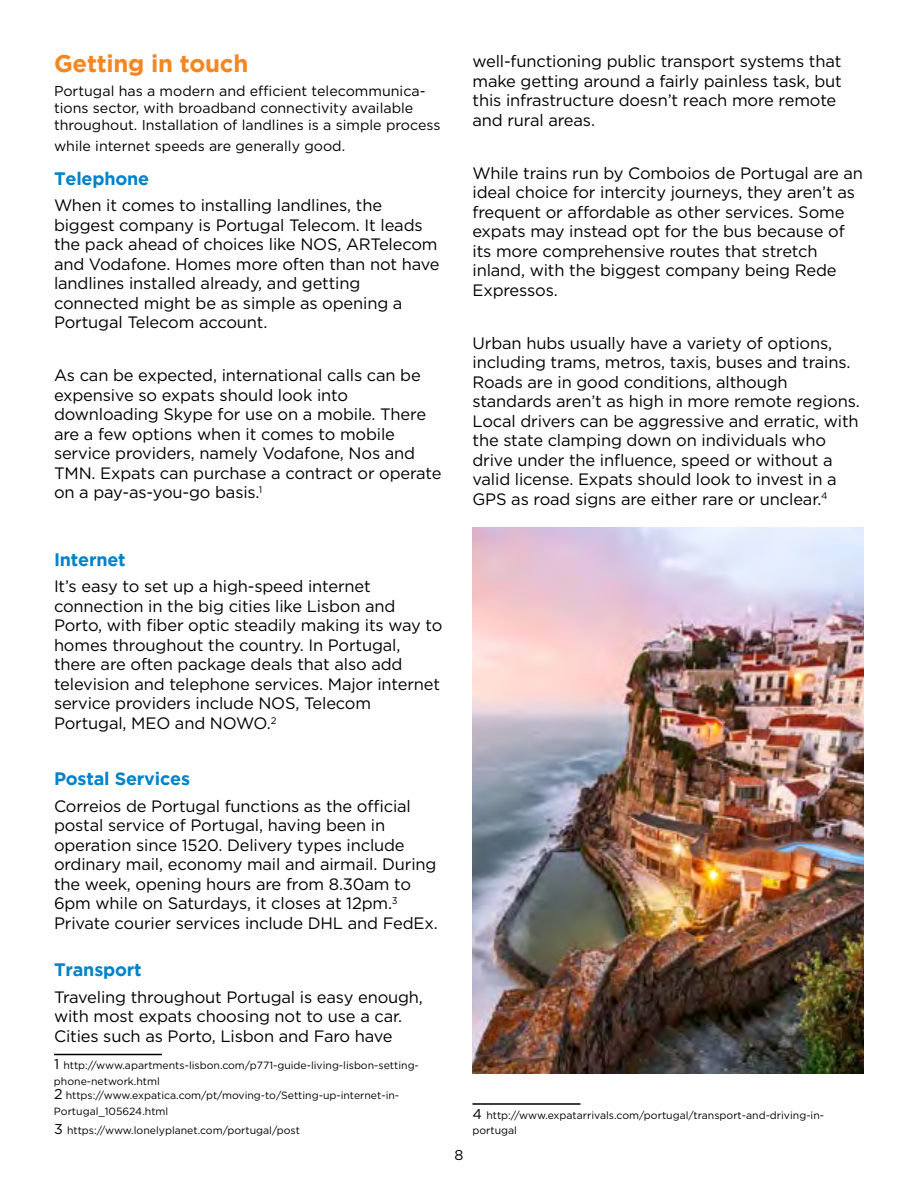
<style>
.page{position:relative;width:918px;height:1188px;background:#fff}
.page>*{position:absolute;margin:0;border:0;box-sizing:border-box;transform-origin:0 0}
.t1{font:700 24px "Gotham";letter-spacing:-.01em;color:#f6861f}
.t2{font:700 18px "Gotham";letter-spacing:-.01em;color:#0083ca}
.t3{font:16.5px/19.5px "Gotham";letter-spacing:-.01em;color:#000}
.t4{font:14.25px/17.1px "Gotham";color:#000}
.t5{font:10.5px/15px "Gotham";color:#000}
.s1{font-size:14.25px}
</style>
<div class="page">
<hr style="left:54px;top:1054px;width:108px;height:1px;background:#000">
<hr style="left:472px;top:1103px;width:108px;height:2px;background:#000">
<img style="left:472px;top:528px;width:392px;height:546px">
<h1 class="t1" style="left:54px;top:49px;width:196px">Getting in touch</h1>
<p class="t4" style="left:54px;top:82px;width:388px">Portugal has a modern and efficient telecommunica&shy;tions sector, with broadband connectivity available throughout. Installation of landlines is a simple process</p>
<p class="t4" style="left:54px;top:138px;width:293px">while internet speeds are generally good.</p>
<p class="t2" style="left:54px;top:168px;width:97px">Telephone</p>
<p class="t3" style="left:54px;top:195px;width:387px">When it comes to installing landlines, the biggest company is Portugal Telecom. It leads the pack ahead of choices like NOS, ARTelecom and Vodafone. Homes more often than not have landlines installed already, and getting connected might be as simple as opening a Portugal Telecom account.</p>
<p class="t3" style="left:54px;top:366px;width:389px">As can be expected, international calls can be expensive so expats should look into downloading Skype for use on a mobile. There are a few options when it comes to mobile service providers, namely Vodafone, Nos and TMN. Expats can purchase a contract or operate on a pay-as-you-go basis.<sup>1</sup></p>
<p class="t3" style="left:472px;top:51px;width:371px">well-functioning public transport systems that make getting around a fairly painless task, but this infrastructure doesn’t reach more remote and rural areas.</p>
<p class="t3" style="left:472px;top:163px;width:392px">While trains run by Comboios de Portugal are an ideal choice for intercity journeys, they aren’t as frequent or affordable as other services. Some expats may instead opt for the bus because of its more comprehensive routes that stretch inland, with the biggest company being Rede Expressos.</p>
<p class="t3" style="left:472px;top:333px;width:389px">Urban hubs usually have a variety of options, including trams, metros, taxis, buses and trains.<br>Roads are in good conditions, although standards aren’t as high in more remote regions.<br>Local drivers can be aggressive and erratic, with the state clamping down on individuals who drive under the influence, speed or without a valid license. Expats should look to invest in a GPS as road signs are either rare or unclear.<sup>4</sup></p>
<p class="t2" style="left:54px;top:549px;width:73px">Internet</p>
<p class="t3" style="left:54px;top:576px;width:390px">It’s easy to set up a high-speed internet connection in the big cities like Lisbon and Porto, with fiber optic steadily making its way to homes throughout the country. In Portugal, there are often package deals that also add television and telephone services. Major internet service providers include NOS, Telecom Portugal, MEO and NOWO.<sup>2</sup></p>
<p class="t2" style="left:54px;top:768px;width:138px">Postal Services</p>
<p class="t3" style="left:54px;top:796px;width:385px">Correios de Portugal functions as the official postal service of Portugal, having been in operation since 1520. Delivery types include ordinary mail, economy mail and airmail. During the week, opening hours are from 8.30am to 6pm while on Saturdays, it closes at 12pm.<sup>3<br></sup>Private courier services include DHL and FedEx.</p>
<p class="t2" style="left:54px;top:959px;width:89px">Transport</p>
<p class="t3" style="left:54px;top:987px;width:371px">Traveling throughout Portugal is easy enough, with most expats choosing not to use a car.<br>Cities such as Porto, Lisbon and Faro have</p>
<p class="t5" style="left:54px;top:1058px;width:366px"><span class="s1">1</span> http://www.apartments-lisbon.com/p771-guide-living-lisbon-setting&shy;phone-network.html<br><span class="s1">2</span> https://www.expatica.com/pt/moving-to/Setting-up-internet-in-Portugal_105624.html</p>
<p class="t5" style="left:54px;top:1123px;width:248px"><span class="s1">3</span> https://www.lonelyplanet.com/portugal/post</p>
<p class="t4" style="left:455px;top:1147px;width:10px">8</p>
<p class="t5" style="left:472px;top:1108px;width:353px"><span class="s1">4</span> http://www.expatarrivals.com/portugal/transport-and-driving-in&shy;portugal</p>
</div>
